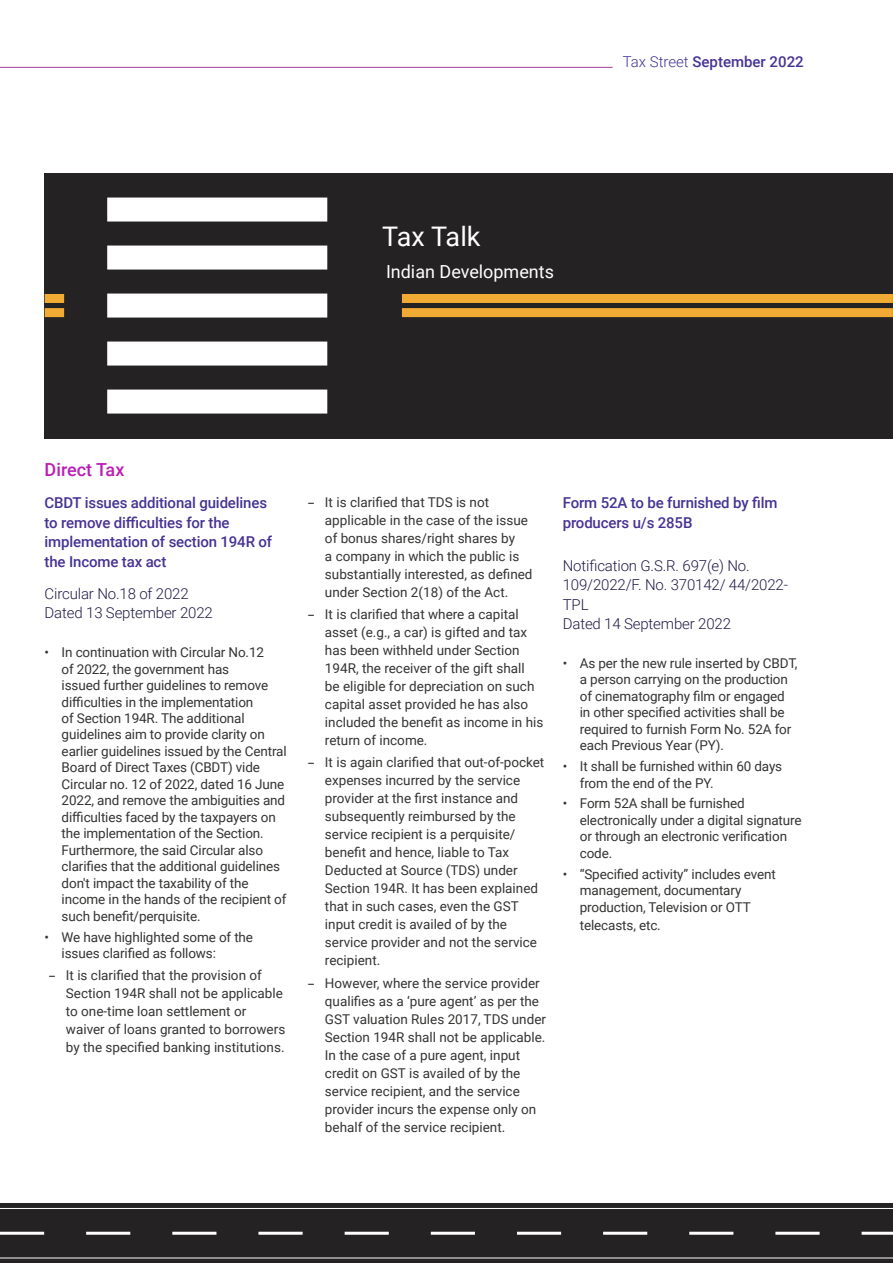
<style>
.page{position:relative;width:893px;height:1263px;background:#fff}
.page>*{position:absolute;margin:0;border:0;box-sizing:border-box;transform-origin:0 0}
.t1{font:27px "Roboto";color:#fff}
.t2{font:18px "Roboto";color:#fff}
.t3{font:500 18px "Roboto";color:#ba1fb5}
.t4{font:500 15px/19.5px "Roboto";letter-spacing:-.01em;color:#463494}
.t5{font:300 15px/19.5px "Roboto";letter-spacing:-.01em;color:#211c48}
.t6{font:13.5px/18px "Roboto";letter-spacing:-.005em;color:#343433}
.s1{font-weight:300}
.s2{font-family:"Droid Sans"}
</style>
<div class="page">
<div style="left:0;top:1203px;width:893px;height:60px;background:#242223"></div>
<svg style="left:0;top:1232px;width:893px;height:3px"></svg>
<hr style="left:0;top:1208px;width:893px;height:1px;background:#fff">
<hr style="left:0;top:1258px;width:893px;height:1px;background:#fff">
<hr style="left:0;top:67px;width:613px;height:1px;background:#a43f97">
<div style="left:45px;top:173px;width:848px;height:265px;background:#242223"></div>
<div style="left:45px;top:294px;width:19px;height:9px;background:#f1ab34"></div>
<div style="left:45px;top:308px;width:19px;height:9px;background:#f1ab34"></div>
<div style="left:107px;top:198px;width:220px;height:24px;background:#fff"></div>
<div style="left:107px;top:246px;width:220px;height:24px;background:#fff"></div>
<div style="left:107px;top:294px;width:220px;height:24px;background:#fff"></div>
<div style="left:107px;top:390px;width:220px;height:24px;background:#fff"></div>
<div style="left:107px;top:342px;width:220px;height:24px;background:#fff"></div>
<div style="left:402px;top:294px;width:491px;height:9px;background:#f1ab34"></div>
<div style="left:402px;top:308px;width:491px;height:9px;background:#f1ab34"></div>
<h1 class="t1" style="left:382px;top:218px;width:100px">Tax Talk</h1>
<h2 class="t2" style="left:386px;top:259px;width:170px">Indian Developments</h2>
<p class="t4" style="left:623px;top:51px;width:183px"><span class="s1">Tax Street</span> September 2022</p>
<h2 class="t3" style="left:45px;top:457px;width:81px">Direct Tax</h2>
<p class="t4" style="left:45px;top:493px;width:229px">CBDT issues additional guidelines to remove difficulties for the implementation of section 194R of the Income tax act</p>
<p class="t5" style="left:45px;top:583px;width:170px">Circular No.18 of 2022<br>Dated 13 September 2022</p>
<p class="t6" style="left:62px;top:643px;width:227px;line-height:16.5px;text-indent:-17px">• In continuation with Circular No.12<br>of 2022, the government has<br>issued further guidelines to remove difficulties in the implementation<br>of Section 194R. The additional guidelines aim to provide clarity on earlier guidelines issued by the Central Board of Direct Taxes (CBDT) vide Circular no. 12 of 2022, dated 16 June 2022, and remove the ambiguities and difficulties faced by the taxpayers on the implementation of the Section.<br>Furthermore, the said Circular also clarifies that the additional guidelines don't impact the taxability of the income in the hands of the recipient of such benefit/perquisite.</p>
<p class="t6" style="left:62px;top:928px;width:193px;line-height:16.5px;text-indent:-17px">• We have highlighted some of the issues clarified as follows:</p>
<p class="t6" style="left:66px;top:966px;width:221px;text-indent:-17px"><span class="s2">–</span> It is clarified that the provision of Section 194R shall not be applicable to one-time loan settlement or waiver of loans granted to borrowers by the specified banking institutions.</p>
<p class="t6" style="left:325px;top:492px;width:209px;text-indent:-17px"><span class="s2">–</span> It is clarified that TDS is not applicable in the case of the issue of bonus shares/right shares by<br>a company in which the public is substantially interested, as defined under Section 2(18) of the Act.</p>
<p class="t6" style="left:325px;top:605px;width:220px;text-indent:-17px"><span class="s2">–</span> It is clarified that where a capital asset (e.g., a car) is gifted and tax has been withheld under Section 194R, the receiver of the gift shall<br>be eligible for depreciation on such capital asset provided he has also included the benefit as income in his return of income.</p>
<p class="t6" style="left:325px;top:753px;width:221px;text-indent:-17px"><span class="s2">–</span> It is again clarified that out-of-pocket expenses incurred by the service provider at the first instance and subsequently reimbursed by the service recipient is a perquisite/ benefit and hence, liable to Tax<br>Deducted at Source (TDS) under<br>Section 194R. It has been explained that in such cases, even the GST input credit is availed of by the service provider and not the service recipient.</p>
<p class="t6" style="left:325px;top:973px;width:223px;text-indent:-17px"><span class="s2">–</span> However, where the service provider qualifies as a ‘pure agent’ as per the GST valuation Rules 2017, TDS under Section 194R shall not be applicable.<br>In the case of a pure agent, input credit on GST is availed of by the service recipient, and the service provider incurs the expense only on behalf of the service recipient.</p>
<p class="t4" style="left:563px;top:492px;width:216px">Form 52A to be furnished by film producers u/s 285B</p>
<p class="t5" style="left:563px;top:555px;width:227px">Notification G.S.R. 697(e) No.<br>109/2022/F. No. 370142/ 44/2022-<br>TPL<br>Dated 14 September 2022</p>
<p class="t6" style="left:580px;top:654px;width:219px;line-height:16.5px;text-indent:-17px">• As per the new rule inserted by CBDT, a person carrying on the production of cinematography film or engaged in other specified activities shall be required to furnish Form No. 52A for each Previous Year (PY).</p>
<p class="t6" style="left:580px;top:757px;width:204px;line-height:16.5px;text-indent:-17px">• It shall be furnished within 60 days from the end of the PY.</p>
<p class="t6" style="left:580px;top:795px;width:223px;line-height:16.5px;text-indent:-17px">• Form 52A shall be furnished electronically under a digital signature or through an electronic verification code.</p>
<p class="t6" style="left:580px;top:865px;width:198px;line-height:16.5px;text-indent:-17px">• “Specified activity” includes event management, documentary production, Television or OTT</p>
<p class="t6" style="left:580px;top:915px;width:83px">telecasts, etc.</p>
</div>
